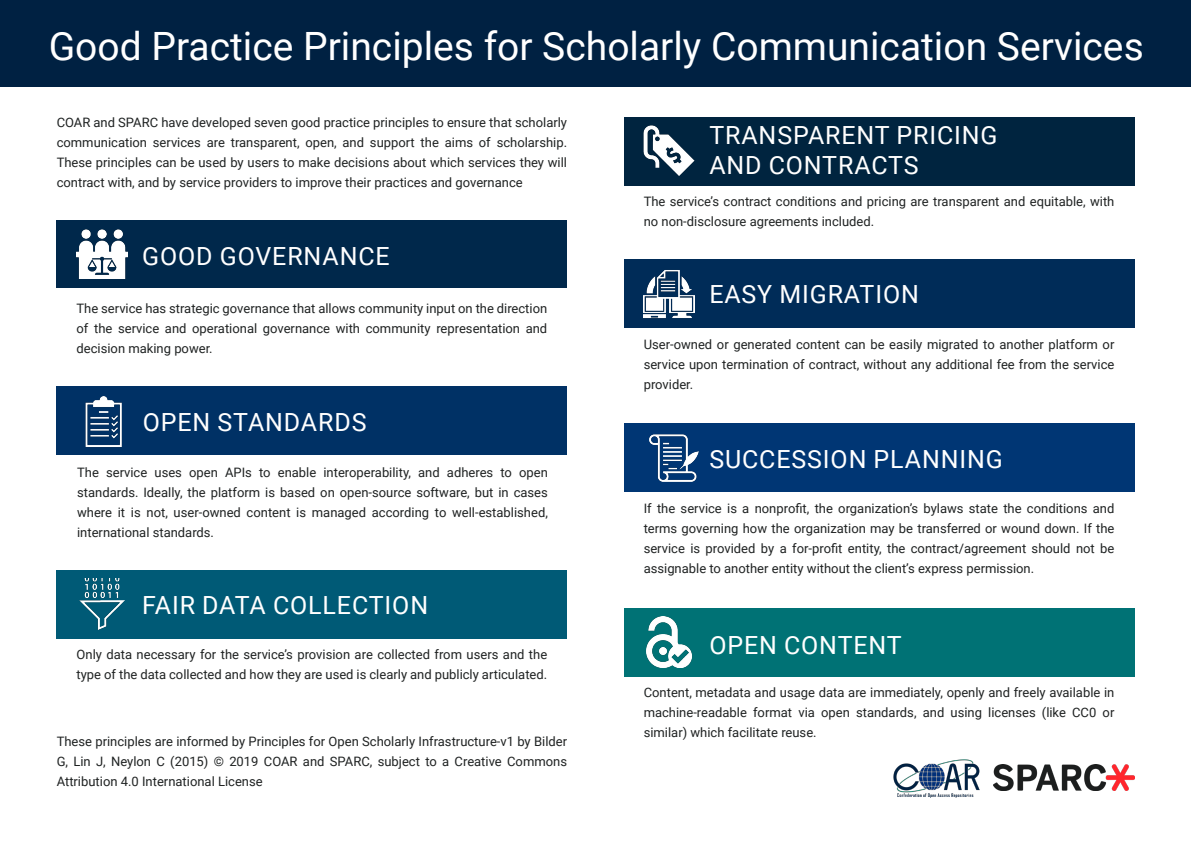
<style>
.page{position:relative;width:1191px;height:842px;background:#fff}
.page>*{position:absolute;margin:0;border:0;box-sizing:border-box;transform-origin:0 0}
.t1{font:39px "Roboto";color:#fff}
.t2{font:25px/30px "Roboto";letter-spacing:.035em;color:#fff}
.t3{font:13px/20px "Roboto";color:#1f2222;text-align:justify}
</style>
<div class="page">
<div style="left:0;top:0;width:1191px;height:87px;background:#002142"></div>
<div style="left:57px;top:220px;width:510px;height:67px;background:#00284b"></div>
<div style="left:57px;top:387px;width:510px;height:68px;background:#003165"></div>
<div style="left:624px;top:423px;width:510px;height:69px;background:#003674"></div>
<div style="left:624px;top:117px;width:510px;height:68px;background:#00243f"></div>
<div style="left:624px;top:608px;width:510px;height:68px;background:#007275"></div>
<div style="left:57px;top:570px;width:510px;height:68px;background:#005a76"></div>
<div style="left:624px;top:259px;width:510px;height:69px;background:#002c58"></div>
<img style="left:77px;top:229px;width:51px;height:49px">
<img style="left:85px;top:396px;width:37px;height:51px">
<img style="left:649px;top:434px;width:50px;height:48px">
<img style="left:643px;top:126px;width:51px;height:50px">
<img style="left:646px;top:617px;width:46px;height:51px">
<img style="left:79px;top:579px;width:46px;height:51px">
<img style="left:643px;top:270px;width:51px;height:49px">
<img style="left:893px;top:760px;width:86px;height:37px">
<img style="left:993px;top:764px;width:141px;height:26px">
<h1 class="t1" style="left:49px;top:19px;width:1096px">Good Practice Principles for Scholarly Communication Services</h1>
<p class="t3" style="left:57px;top:112px;width:512px">COAR and SPARC have developed seven good practice principles to ensure that scholarly communication services are transparent, open, and support the aims of scholarship.<br>These principles can be used by users to make decisions about which services they will contract with, and by service providers to improve their practices and governance</p>
<h2 class="t2" style="left:142px;top:240px;width:249px">GOOD GOVERNANCE</h2>
<p class="t3" style="left:77px;top:298px;width:472px">The service has strategic governance that allows community input on the direction of the service and operational governance with community representation and decision making power.</p>
<h2 class="t2" style="left:143px;top:406px;width:225px">OPEN STANDARDS</h2>
<p class="t3" style="left:77px;top:461px;width:472px">The service uses open APIs to enable interoperability, and adheres to open standards. Ideally, the platform is based on open-source software, but in cases where it is not, user-owned content is managed according to well-established, international standards.</p>
<h2 class="t2" style="left:142px;top:589px;width:287px">FAIR DATA COLLECTION</h2>
<p class="t3" style="left:77px;top:644px;width:472px">Only data necessary for the service’s provision are collected from users and the type of the data collected and how they are used is clearly and publicly articulated.</p>
<p class="t3" style="left:57px;top:731px;width:512px">These principles are informed by Principles for Open Scholarly Infrastructure-v1 by Bilder G, Lin J, Neylon C (2015) © 2019 COAR and SPARC, subject to a Creative Commons Attribution 4.0 International License</p>
<h2 class="t2" style="left:709px;top:120px;width:290px">TRANSPARENT PRICING<br>AND CONTRACTS</h2>
<p class="t3" style="left:643px;top:191px;width:472px">The service’s contract conditions and pricing are transparent and equitable, with no non-disclosure agreements included.</p>
<h2 class="t2" style="left:709px;top:278px;width:211px">EASY MIGRATION</h2>
<p class="t3" style="left:643px;top:333px;width:472px">User-owned or generated content can be easily migrated to another platform or service upon termination of contract, without any additional fee from the service provider.</p>
<h2 class="t2" style="left:709px;top:443px;width:295px">SUCCESSION PLANNING</h2>
<p class="t3" style="left:643px;top:498px;width:472px">If the service is a nonprofit, the organization’s bylaws state the conditions and terms governing how the organization may be transferred or wound down. If the service is provided by a for-profit entity, the contract/agreement should not be assignable to another entity without the client’s express permission.</p>
<h2 class="t2" style="left:709px;top:629px;width:194px">OPEN CONTENT</h2>
<p class="t3" style="left:643px;top:682px;width:472px">Content, metadata and usage data are immediately, openly and freely available in machine-readable format via open standards, and using licenses (like CC0 or similar) which facilitate reuse.</p>
</div>
